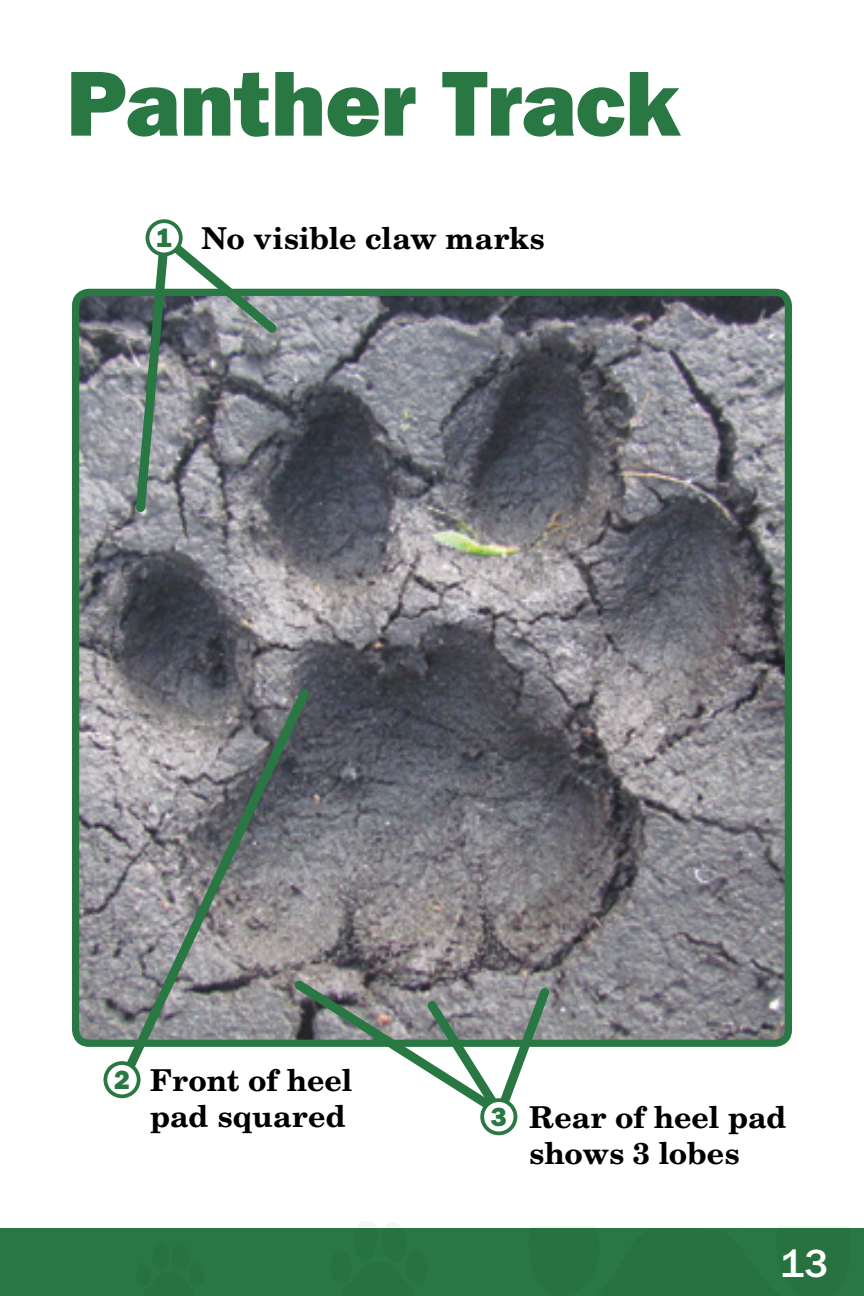
<style>
.page{position:relative;width:864px;height:1296px;background:#fff}
.page>*{position:absolute;margin:0;border:0;box-sizing:border-box;transform-origin:0 0}
.t1{font:92.7px "ITC Franklin Gothic Std Hvy";color:#297742}
.t2{font:500 40.8px "ITC Franklin Gothic Std";color:#fff}
.t3{font:700 30px/36.3px "New Century Schlbk LT Std";color:#000}
.t4{font:26.4px "ITC Franklin Gothic Std Hvy";color:#297742}
</style>
<div class="page">
<div style="left:0;top:1228px;width:864px;height:68px;background:#297742"></div>
<img style="left:80px;top:297px;width:704px;height:742px">
<div style="left:72px;top:289px;width:720px;height:758px;border:7px solid #297742;border-radius:14px"></div>
<svg style="left:115px;top:681px;width:202px;height:388px;background:#8a8d8e"></svg>
<div style="left:105px;top:1063px;width:34px;height:33px;background:#fff;border-radius:50%"></div>
<div style="left:103px;top:1061px;width:38px;height:37px;border:4px solid #297742;border-radius:50%"></div>
<svg style="left:287px;top:973px;width:269px;height:155px"></svg>
<div style="left:482px;top:1100px;width:33px;height:33px;background:#fff;border-radius:50%"></div>
<div style="left:480px;top:1098px;width:37px;height:37px;border:4px solid #297742;border-radius:50%"></div>
<svg style="left:131px;top:225px;width:154px;height:292px"></svg>
<div style="left:147px;top:221px;width:34px;height:33px;background:#fff;border-radius:50%"></div>
<div style="left:146px;top:219px;width:37px;height:37px;border:4px solid #297742;border-radius:50%"></div>
<p class="t1" style="left:66px;top:49px;width:615px">Panther Track</p>
<p class="t4" style="left:156px;top:222px;width:17px">1</p>
<p class="t3" style="left:202px;top:220px;width:344px">No visible claw marks</p>
<p class="t4" style="left:114px;top:1064px;width:17px">2</p>
<p class="t3" style="left:150px;top:1062px;width:204px">Front of heel pad squared</p>
<p class="t4" style="left:491px;top:1101px;width:17px">3</p>
<p class="t3" style="left:529px;top:1099px;width:259px">Rear of heel pad shows 3 lobes</p>
<p class="t2" style="left:780px;top:1241px;width:49px">13</p>
</div>
